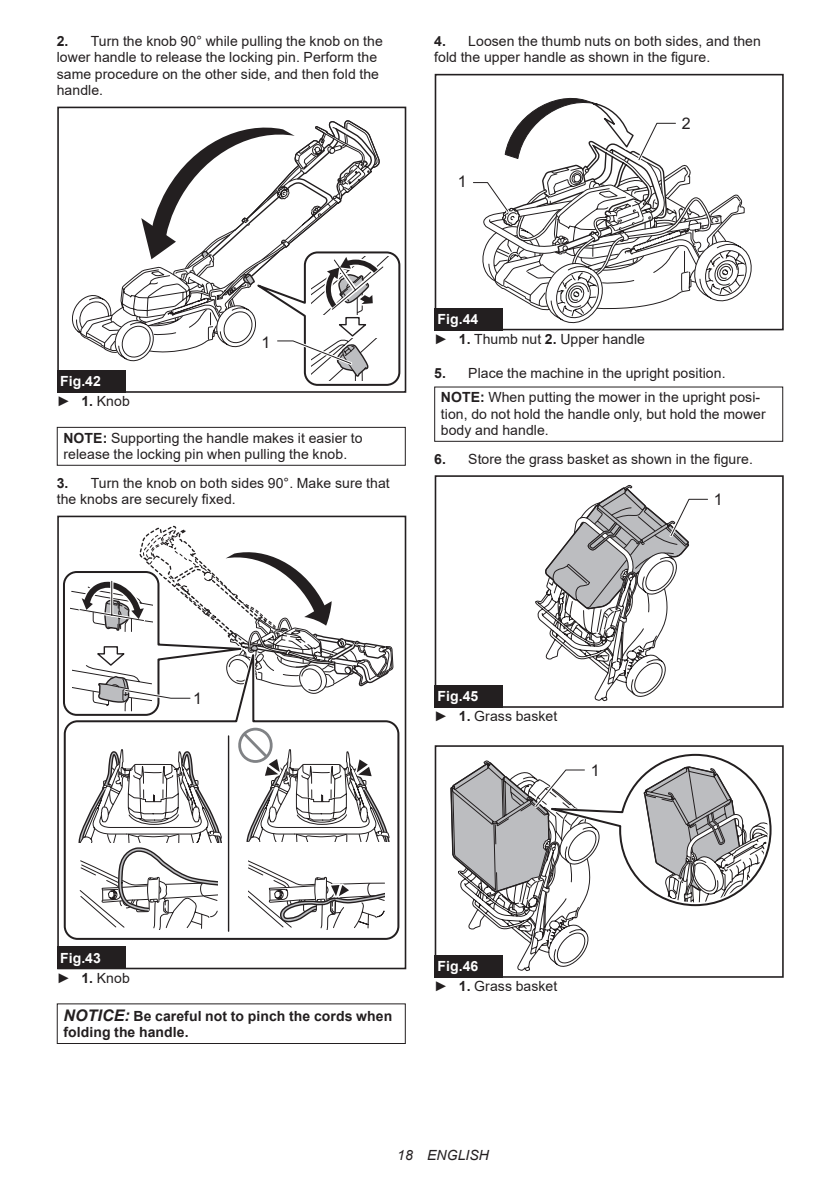
<style>
.page{position:relative;width:840px;height:1191px;background:#fff}
.page>*{position:absolute;margin:0;border:0;box-sizing:border-box;transform-origin:0 0}
.t1{font:16px "Arial";color:#231f20}
.t2{font:14px/16.4px "Arial";letter-spacing:.005em;color:#231f20}
.t3{font:700 14px/16.4px "Arial";letter-spacing:.005em;color:#231f20}
.t4{font:700 14px/20.2px "Arial";letter-spacing:.005em;color:#fff}
.t5{font:italic 14px "Arial";letter-spacing:.005em;color:#231f20}
.s1{font-weight:700}
.s2{font-weight:400;color:#231f20}
.s3{color:#231f20}
.s4{font-weight:700;color:#fff}
.s5{font-style:italic;font-size:16px}
</style>
<div class="page">
<div style="left:57px;top:107px;width:349px;height:286px;border:2px solid #231f20"></div>
<svg style="left:69px;top:107px;width:334px;height:282px"></svg>
<div style="left:57px;top:370px;width:68px;height:23px;background:#231f20"></div>
<div style="left:57px;top:427px;width:348px;height:39px;border:1px solid #231f20"></div>
<svg style="left:393px;top:659px;width:7px;height:279px"></svg>
<div style="left:57px;top:515px;width:349px;height:454px;border:2px solid #231f20"></div>
<svg style="left:59px;top:525px;width:334px;height:444px"></svg>
<div style="left:57px;top:946px;width:68px;height:23px;background:#231f20"></div>
<div style="left:57px;top:1003px;width:348px;height:41px;border:1px solid #231f20"></div>
<div style="left:434px;top:74px;width:349px;height:256px;border:2px solid #231f20"></div>
<svg style="left:473px;top:97px;width:279px;height:229px"></svg>
<div style="left:434px;top:308px;width:68px;height:22px;background:#231f20"></div>
<div style="left:434px;top:386px;width:348px;height:56px;border:1px solid #231f20"></div>
<div style="left:434px;top:475px;width:349px;height:233px;border:2px solid #231f20"></div>
<svg style="left:534px;top:485px;width:176px;height:223px"></svg>
<div style="left:434px;top:685px;width:68px;height:23px;background:#231f20"></div>
<div style="left:434px;top:745px;width:349px;height:232px;border:2px solid #231f20"></div>
<svg style="left:450px;top:753px;width:323px;height:224px"></svg>
<div style="left:434px;top:955px;width:68px;height:22px;background:#231f20"></div>
<p class="t2" style="left:57px;top:33px;width:327px"><span class="s1">2.</span> Turn the knob 90° while pulling the knob on the lower handle to release the locking pin. Perform the same procedure on the other side, and then fold the handle.</p>
<p class="t2" style="left:434px;top:33px;width:328px"><span class="s1">4.</span> Loosen the thumb nuts on both sides, and then fold the upper handle as shown in the figure.</p>
<p class="t1" style="left:457px;top:171px;width:10px">1</p>
<p class="t1" style="left:681px;top:112px;width:10px">2</p>
<p class="t1" style="left:261px;top:331px;width:10px">1</p>
<p class="t4" style="left:57px;top:371px;width:75px">Fig.42<br><span class="s2">►</span> <span class="s3">1.</span> <span class="s2">Knob</span></p>
<p class="t2" style="left:63px;top:429px;width:300px"><span class="s1">NOTE:</span> Supporting the handle makes it easier to release the locking pin when pulling the knob.</p>
<p class="t2" style="left:57px;top:474px;width:334px"><span class="s1">3.</span> Turn the knob on both sides 90°. Make sure that the knobs are securely fixed.</p>
<p class="t2" style="left:434px;top:308px;width:212px;line-height:20.2px"><span class="s4">Fig.44<br></span>► <span class="s1">1.</span> Thumb nut <span class="s1">2.</span> Upper handle</p>
<p class="t2" style="left:440px;top:361px;width:321px;line-height:23.8px;text-indent:-7px"><span class="s1">5.</span> Place the machine in the upright position.<br><span class="s1">NOTE:</span> When putting the mower in the upright posi-</p>
<p class="t2" style="left:440px;top:405px;width:326px">tion, do not hold the handle only, but hold the mower body and handle.</p>
<p class="t2" style="left:434px;top:450px;width:320px"><span class="s1">6.</span> Store the grass basket as shown in the figure.</p>
<p class="t1" style="left:713px;top:488px;width:10px">1</p>
<p class="t1" style="left:193px;top:687px;width:10px">1</p>
<p class="t2" style="left:434px;top:686px;width:125px;line-height:20.2px"><span class="s4">Fig.45<br></span>► <span class="s1">1.</span> Grass basket</p>
<p class="t1" style="left:590px;top:759px;width:10px">1</p>
<p class="t4" style="left:57px;top:947px;width:75px">Fig.43<br><span class="s2">►</span> <span class="s3">1.</span> <span class="s2">Knob</span></p>
<p class="t3" style="left:63px;top:1008px;width:330px"><span class="s5">NOTICE:</span> Be careful not to pinch the cords when folding the handle.</p>
<p class="t2" style="left:434px;top:956px;width:125px;line-height:20.2px"><span class="s4">Fig.46<br></span>► <span class="s1">1.</span> Grass basket</p>
<p class="t5" style="left:397px;top:1146px;width:93px">18 ENGLISH</p>
</div>
